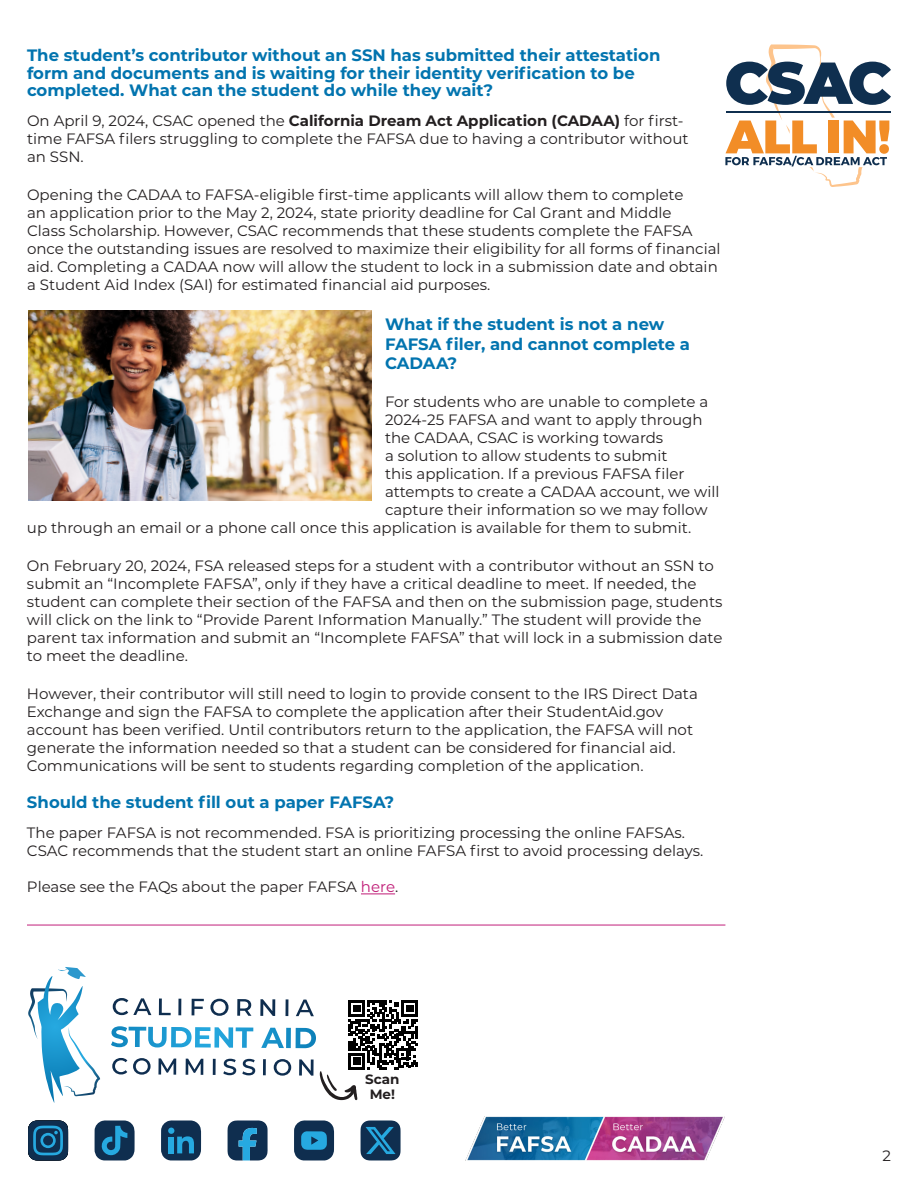
<style>
.page{position:relative;width:918px;height:1188px;background:#fff}
.page>*{position:absolute;margin:0;border:0;box-sizing:border-box;transform-origin:0 0}
.Bold_Heading{font:700 16.5px/17.9px "Montserrat";color:#0274af}
.t1{font:15px/18px "Montserrat";color:#231f20}
.t2{font:700 13.5px/14.5px "Montserrat";color:#231f20;text-align:center}
.s1{font-weight:700}
.s2{color:#c01c77}
</style>
<div class="page">
<hr style="left:361px;top:894px;width:34px;height:1px;background:#c01c77">
<hr style="left:27px;top:925px;width:698px;height:1px;background:#c1207a">
<svg style="left:725px;top:44px;width:166px;height:143px"></svg>
<img style="left:28px;top:310px;width:344px;height:191px">
<svg style="left:28px;top:967px;width:72px;height:136px"></svg>
<svg style="left:111px;top:998px;width:307px;height:102px"></svg>
<svg style="left:28px;top:1120px;width:40px;height:40px;background:#1c5175"></svg>
<svg style="left:95px;top:1120px;width:40px;height:40px;background:#255578"></svg>
<svg style="left:161px;top:1120px;width:40px;height:40px;background:#245578"></svg>
<svg style="left:228px;top:1120px;width:40px;height:40px;background:#235478"></svg>
<svg style="left:294px;top:1120px;width:40px;height:40px;background:#255b80"></svg>
<svg style="left:361px;top:1120px;width:40px;height:40px;background:#215174"></svg>
<img style="left:465px;top:1117px;width:260px;height:44px">
<p class="Bold_Heading" style="left:27px;top:45px;width:635px">The student’s contributor without an SSN has submitted their attestation form and documents and is waiting for their identity verification to be completed. What can the student do while they wait?</p>
<p class="t1" style="left:27px;top:112px;width:663px">On April 9, 2024, CSAC opened the <span class="s1">California Dream Act Application (CADAA)</span> for first&shy;time FAFSA filers struggling to complete the FAFSA due to having a contributor without an SSN.</p>
<p class="t1" style="left:27px;top:185px;width:695px">Opening the CADAA to FAFSA-eligible first-time applicants will allow them to complete<br>an application prior to the May 2, 2024, state priority deadline for Cal Grant and Middle<br>Class Scholarship. However, CSAC recommends that these students complete the FAFSA once the outstanding issues are resolved to maximize their eligibility for all forms of financial aid. Completing a CADAA now will allow the student to lock in a submission date and obtain a Student Aid Index (SAI) for estimated financial aid purposes.</p>
<p class="Bold_Heading" style="left:385px;top:313px;width:306px;line-height:19.8px">What if the student is not a new<br>FAFSA filer, and cannot complete a<br>CADAA?</p>
<p class="t1" style="left:385px;top:392px;width:325px">For students who are unable to complete a</p>
<p class="t1" style="left:385px;top:410px;width:319px">2024-25 FAFSA and want to apply through</p>
<p class="t1" style="left:385px;top:428px;width:280px">the CADAA, CSAC is working towards</p>
<p class="t1" style="left:385px;top:446px;width:284px">a solution to allow students to submit</p>
<p class="t1" style="left:385px;top:464px;width:301px">this application. If a previous FAFSA filer</p>
<p class="t1" style="left:385px;top:482px;width:336px">attempts to create a CADAA account, we will</p>
<p class="t1" style="left:385px;top:500px;width:324px">capture their information so we may follow</p>
<p class="t1" style="left:27px;top:518px;width:666px">up through an email or a phone call once this application is available for them to submit.</p>
<p class="t1" style="left:27px;top:556px;width:697px">On February 20, 2024, FSA released steps for a student with a contributor without an SSN to submit an “Incomplete FAFSA”, only if they have a critical deadline to meet. If needed, the student can complete their section of the FAFSA and then on the submission page, students will click on the link to “Provide Parent Information Manually.” The student will provide the parent tax information and submit an “Incomplete FAFSA” that will lock in a submission date to meet the deadline.</p>
<p class="t1" style="left:27px;top:684px;width:672px">However, their contributor will still need to login to provide consent to the IRS Direct Data Exchange and sign the FAFSA to complete the application after their StudentAid.gov account has been verified. Until contributors return to the application, the FAFSA will not generate the information needed so that a student can be considered for financial aid.<br>Communications will be sent to students regarding completion of the application.</p>
<p class="Bold_Heading" style="left:27px;top:793px;width:369px">Should the student fill out a paper FAFSA?</p>
<p class="t1" style="left:27px;top:824px;width:678px">The paper FAFSA is not recommended. FSA is prioritizing processing the online FAFSAs.<br>CSAC recommends that the student start an online FAFSA first to avoid processing delays.</p>
<p class="t1" style="left:27px;top:878px;width:373px">Please see the FAQs about the paper FAFSA <span class="s2">here</span>.</p>
<p class="t2" style="left:365px;top:1072px;width:36px">Scan<br>Me!</p>
<p class="t1" style="left:882px;top:1146px;width:10px">2</p>
</div>
